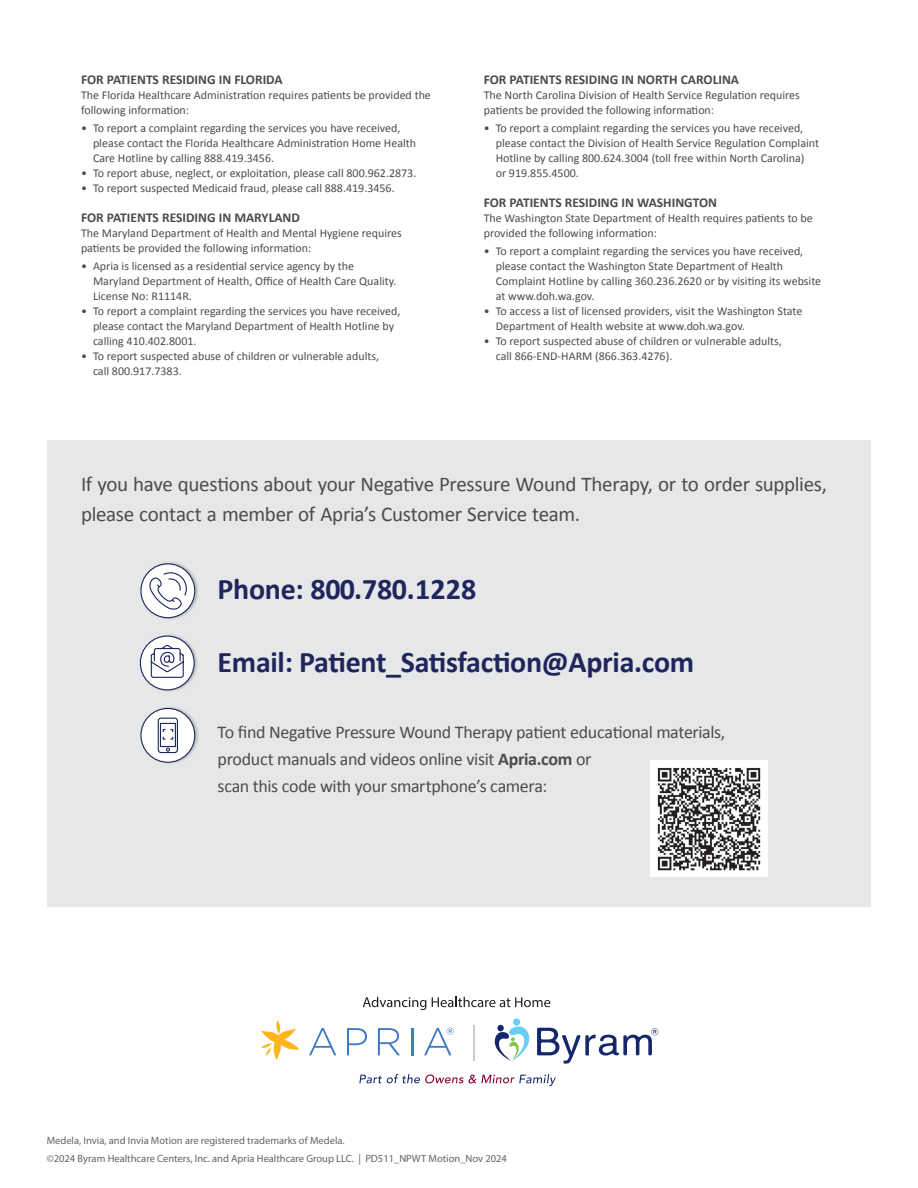
<style>
.page{position:relative;width:918px;height:1188px;background:#fff}
.page>*{position:absolute;margin:0;border:0;box-sizing:border-box;transform-origin:0 0}
.t1{font:700 30px "Calibri";letter-spacing:-.01em;color:#1f265c}
.t2{font:21px/30px "Calibri";letter-spacing:-.015em;color:#4b4c4d}
.t3{font:18px/27px "Calibri";letter-spacing:-.02em;color:#4b4c4d}
.t4{font:700 13.5px "Calibri";color:#4b4c4d}
.t5{font:12px/15px "Calibri";color:#4b4c4d}
.t6{font:10.5px "Myriad Pro";color:#636366}
.t7{font:10.5px "Myriad Pro";color:#656568}
.s1{font-weight:700}
</style>
<div class="page">
<svg style="left:261px;top:1020px;width:39px;height:40px"></svg>
<svg style="left:309px;top:1028px;width:27px;height:27px"></svg>
<svg style="left:347px;top:1028px;width:20px;height:27px"></svg>
<svg style="left:378px;top:1028px;width:22px;height:27px"></svg>
<hr style="left:411px;top:1028px;width:2px;height:27px;background:#417bbf">
<svg style="left:424px;top:1028px;width:30px;height:27px"></svg>
<div style="left:513px;top:1018px;width:7px;height:8px;background:#68cef3;border-radius:50%"></div>
<svg style="left:494px;top:1026px;width:36px;height:35px"></svg>
<svg style="left:359px;top:1074px;width:197px;height:12px"></svg>
<hr style="left:474px;top:1025px;width:1px;height:36px;background:#949a9d">
<svg style="left:363px;top:997px;width:63px;height:13px"></svg>
<svg style="left:432px;top:997px;width:118px;height:10px"></svg>
<svg style="left:537px;top:1028px;width:121px;height:36px"></svg>
<div style="left:47px;top:441px;width:824px;height:466px;background:#e6e7e9"></div>
<div style="left:141px;top:706px;width:58px;height:59px;background:#231f20;opacity:.2"></div>
<div style="left:141px;top:708px;width:54px;height:54px;background:#fff;border-radius:50%"></div>
<div style="left:140px;top:708px;width:55px;height:55px;border:1px solid #1f265c;border-radius:50%"></div>
<svg style="left:157px;top:717px;width:21px;height:37px"></svg>
<div style="left:140px;top:634px;width:58px;height:58px;background:#231f20;opacity:.2"></div>
<div style="left:140px;top:636px;width:54px;height:54px;background:#fff;border-radius:50%"></div>
<div style="left:140px;top:636px;width:55px;height:54px;border:1px solid #1f265c;border-radius:50%"></div>
<div style="left:141px;top:562px;width:56px;height:58px;background:#231f20;opacity:.2"></div>
<svg style="left:141px;top:564px;width:54px;height:54px"></svg>
<svg style="left:148px;top:562px;width:39px;height:116px"></svg>
<div style="left:650px;top:760px;width:118px;height:117px;background:#fff"></div>
<img style="left:657px;top:767px;width:104px;height:104px">
<p class="t4" style="left:81px;top:70px;width:203px">FOR PATIENTS RESIDING IN FLORIDA</p>
<p class="t5" style="left:81px;top:87px;width:351px">The Florida Healthcare Administration requires patients be provided the following information:</p>
<p class="t5" style="left:93px;top:120px;width:325px;text-indent:-12px">• To report a complaint regarding the services you have received, please contact the Florida Healthcare Administration Home Health<br>Care Hotline by calling 888.419.3456.</p>
<p class="t5" style="left:81px;top:165px;width:337px">• To report abuse, neglect, or exploitation, please call 800.962.2873.</p>
<p class="t5" style="left:81px;top:180px;width:315px">• To report suspected Medicaid fraud, please call 888.419.3456.</p>
<p class="t4" style="left:81px;top:208px;width:220px">FOR PATIENTS RESIDING IN MARYLAND</p>
<p class="t5" style="left:81px;top:225px;width:322px">The Maryland Department of Health and Mental Hygiene requires patients be provided the following information:</p>
<p class="t5" style="left:93px;top:258px;width:305px;text-indent:-12px">• Apria is licensed as a residential service agency by the<br>Maryland Department of Health, Office of Health Care Quality.<br>License No: R1114R.</p>
<p class="t5" style="left:93px;top:303px;width:309px;text-indent:-12px">• To report a complaint regarding the services you have received, please contact the Maryland Department of Health Hotline by calling 410.402.8001.</p>
<p class="t5" style="left:93px;top:348px;width:288px;text-indent:-12px">• To report suspected abuse of children or vulnerable adults, call 800.917.7383.</p>
<p class="t4" style="left:484px;top:70px;width:257px">FOR PATIENTS RESIDING IN NORTH CAROLINA</p>
<p class="t5" style="left:484px;top:87px;width:318px">The North Carolina Division of Health Service Regulation requires patients be provided the following information:</p>
<p class="t5" style="left:496px;top:120px;width:325px;text-indent:-12px">• To report a complaint regarding the services you have received, please contact the Division of Health Service Regulation Complaint Hotline by calling 800.624.3004 (toll free within North Carolina)<br>or 919.855.4500.</p>
<p class="t4" style="left:484px;top:193px;width:235px">FOR PATIENTS RESIDING IN WASHINGTON</p>
<p class="t5" style="left:484px;top:210px;width:331px">The Washington State Department of Health requires patients to be provided the following information:</p>
<p class="t5" style="left:496px;top:243px;width:327px;text-indent:-12px">• To report a complaint regarding the services you have received, please contact the Washington State Department of Health Complaint Hotline by calling 360.236.2620 or by visiting its website at www.doh.wa.gov.</p>
<p class="t5" style="left:496px;top:303px;width:308px;text-indent:-12px">• To access a list of licensed providers, visit the Washington State<br>Department of Health website at www.doh.wa.gov.</p>
<p class="t5" style="left:496px;top:333px;width:288px;text-indent:-12px">• To report suspected abuse of children or vulnerable adults, call 866-END-HARM (866.363.4276).</p>
<h2 class="t2" style="left:81px;top:469px;width:747px">If you have questions about your Negative Pressure Wound Therapy, or to order supplies, please contact a member of Apria’s Customer Service team.</h2>
<h1 class="t1" style="left:218px;top:569px;width:260px">Phone: 800.780.1228</h1>
<h1 class="t1" style="left:218px;top:643px;width:478px">Email: Patient_Satisfaction@Apria.com</h1>
<h3 class="t3" style="left:218px;top:718px;width:509px">To find Negative Pressure Wound Therapy patient educational materials, product manuals and videos online visit <span class="s1">Apria.com</span> or<br>scan this code with your smartphone’s camera:</h3>
<p class="t7" style="left:47px;top:1134px;width:300px">Medela, Invia, and Invia Motion are registered trademarks of Medela.</p>
<p class="t6" style="left:47px;top:1152px;width:462px">©2024 Byram Healthcare Centers, Inc. and Apria Healthcare Group LLC. | PD511_NPWT Motion_Nov 2024</p>
</div>
